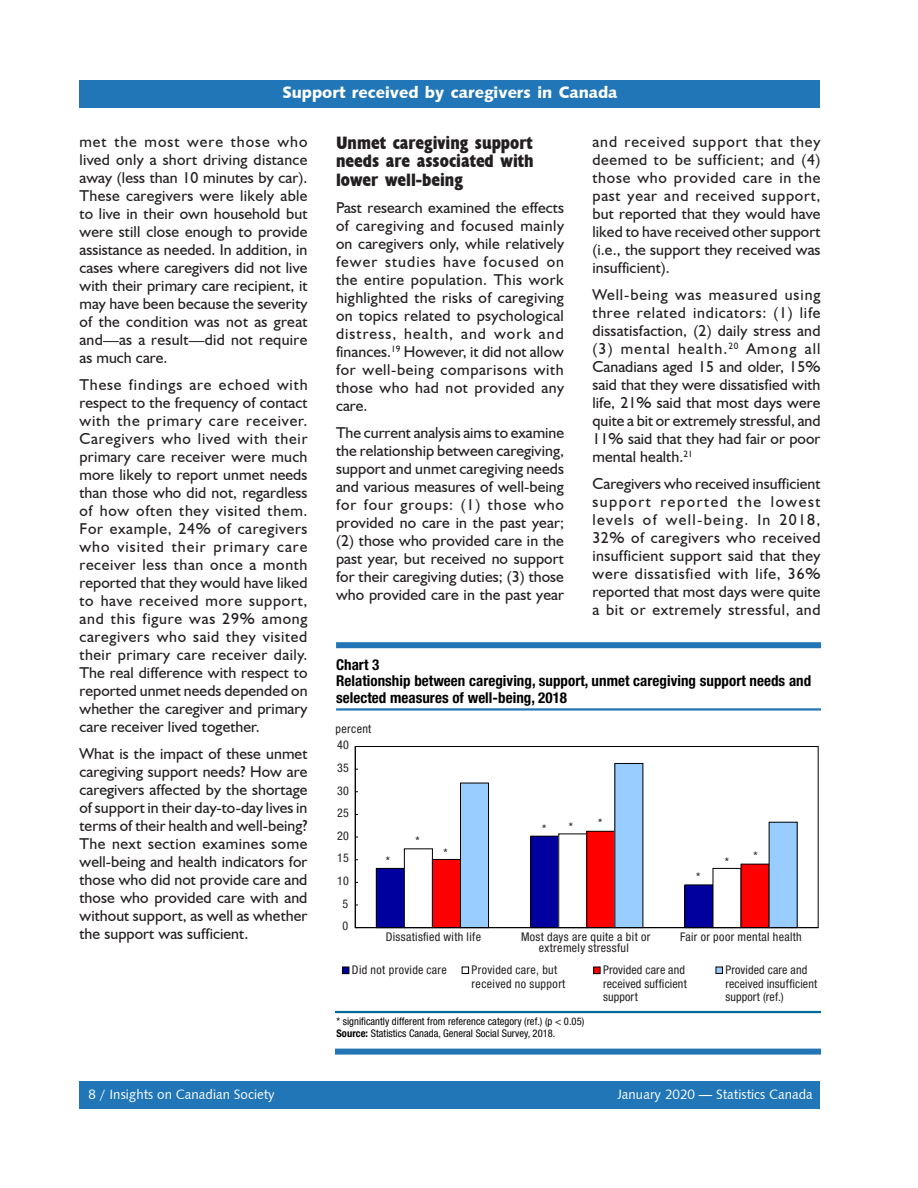
<style>
.page{position:relative;width:918px;height:1188px;background:#fff}
.page>*{position:absolute;margin:0;border:0;box-sizing:border-box;transform-origin:0 0}
.t1{font:700 condensed 18px/18.8px "Humanist 521 BT Xtra";color:#231f20;text-align:justify}
.t2{font:16.5px "Humanist 531 BT Black A";color:#fff}
.t3{font:15.75px/18px "Humanist 521 BT";letter-spacing:.005em;color:#231f20;text-align:justify}
.t4{font:700 condensed 15px/16.5px "Helvetica Neue LT Std";letter-spacing:.005em;color:#000}
.t5{font:13.5px "Humanist 531 BT Roman A";color:#fff}
.t6{font:condensed 12px/13.5px "Helvetica Neue LT Std";letter-spacing:.025em;color:#231f20}
.t7{font:condensed 10.5px/12px "Helvetica Neue LT Std";letter-spacing:.005em;color:#000}
.s1{font-weight:700}
</style>
<div class="page">
<div style="left:80px;top:80px;width:740px;height:28px;background:#2076b7"></div>
<div style="left:80px;top:1081px;width:740px;height:27px;background:#2076b7"></div>
<hr style="left:336px;top:1011px;width:484px;height:2px;background:#006b94">
<div style="left:336px;top:642px;width:484px;height:6px;background:#2475b5"></div>
<hr style="left:336px;top:708px;width:484px;height:3px;background:#2475b5">
<div style="left:336px;top:1049px;width:484px;height:6px;background:#2475b5"></div>
<div style="left:376px;top:868px;width:28px;height:60px;background:#00009e"></div>
<div style="left:376px;top:868px;width:29px;height:60px;border:1px solid #000"></div>
<div style="left:531px;top:836px;width:28px;height:92px;background:#00009e"></div>
<div style="left:530px;top:836px;width:29px;height:92px;border:1px solid #000"></div>
<div style="left:685px;top:885px;width:28px;height:43px;background:#00009e"></div>
<div style="left:685px;top:885px;width:28px;height:43px;border:1px solid #000"></div>
<div style="left:404px;top:848px;width:29px;height:80px;border:1px solid #000"></div>
<div style="left:432px;top:859px;width:28px;height:69px;background:#f00"></div>
<div style="left:432px;top:859px;width:29px;height:69px;border:1px solid #000"></div>
<div style="left:587px;top:831px;width:28px;height:97px;background:#f00"></div>
<div style="left:741px;top:864px;width:28px;height:64px;background:#f00"></div>
<div style="left:460px;top:783px;width:29px;height:145px;background:#9cf"></div>
<div style="left:460px;top:783px;width:29px;height:145px;border:1px solid #000"></div>
<div style="left:615px;top:763px;width:28px;height:165px;background:#9cf"></div>
<div style="left:769px;top:822px;width:28px;height:106px;background:#9cf"></div>
<hr style="left:355px;top:747px;width:1px;height:181px;background:#000">
<hr style="left:355px;top:927px;width:463px;height:1px;background:#000">
<div style="left:342px;top:967px;width:7px;height:7px;background:#00009e"></div>
<div style="left:342px;top:967px;width:7px;height:7px;border:1px solid #000"></div>
<div style="left:462px;top:967px;width:7px;height:7px;border:1px solid #000"></div>
<div style="left:594px;top:967px;width:6px;height:7px;background:#f00"></div>
<div style="left:593px;top:967px;width:8px;height:7px;border:1px solid #000"></div>
<div style="left:716px;top:967px;width:7px;height:7px;border:1px solid #000"></div>
<p class="t2" style="left:282px;top:82px;width:337px">Support received by caregivers in Canada</p>
<p class="t3" style="left:80px;top:132px;width:230px">met the most were those who lived only a short driving distance away (less than 10 minutes by car).<br>These caregivers were likely able to live in their own household but were still close enough to provide assistance as needed. In addition, in cases where caregivers did not live with their primary care recipient, it may have been because the severity of the condition was not as great and—as a result—did not require as much care.</p>
<p class="t3" style="left:80px;top:375px;width:230px">These findings are echoed with respect to the frequency of contact with the primary care receiver.<br>Caregivers who lived with their primary care receiver were much more likely to report unmet needs than those who did not, regardless of how often they visited them.<br>For example, 24% of caregivers who visited their primary care receiver less than once a month reported that they would have liked to have received more support, and this figure was 29% among caregivers who said they visited their primary care receiver daily.<br>The real difference with respect to reported unmet needs depended on whether the caregiver and primary care receiver lived together.</p>
<p class="t3" style="left:80px;top:744px;width:230px">What is the impact of these unmet caregiving support needs? How are caregivers affected by the shortage of support in their day‑to‑day lives in terms of their health and well‑being?<br>The next section examines some well‑being and health indicators for those who did not provide care and those who provided care with and without support, as well as whether the support was sufficient.</p>
<p class="t1" style="left:336px;top:133px;width:199px">Unmet caregiving support needs are associated with lower well‑being</p>
<p class="t3" style="left:336px;top:198px;width:230px">Past research examined the effects of caregiving and focused mainly on caregivers only, while relatively fewer studies have focused on the entire population. This work highlighted the risks of caregiving on topics related to psychological distress, health, and work and finances.<sup>19</sup> However, it did not allow for well‑being comparisons with those who had not provided any care.</p>
<p class="t3" style="left:336px;top:424px;width:230px">The current analysis aims to examine the relationship between caregiving, support and unmet caregiving needs and various measures of well‑being for four groups: (1) those who provided no care in the past year; (2) those who provided care in the past year, but received no support for their caregiving duties; (3) those who provided care in the past year</p>
<p class="t3" style="left:593px;top:132px;width:229px">and received support that they deemed to be sufficient; and (4) those who provided care in the past year and received support, but reported that they would have liked to have received other support (i.e., the support they received was insufficient).</p>
<p class="t3" style="left:593px;top:285px;width:230px">Well‑being was measured using three related indicators: (1) life dissatisfaction, (2) daily stress and (3) mental health.<sup>20</sup> Among all Canadians aged 15 and older, 15% said that they were dissatisfied with life, 21% said that most days were quite a bit or extremely stressful, and 11% said that they had fair or poor mental health.<sup>21</sup></p>
<p class="t3" style="left:592px;top:474px;width:230px">Caregivers who received insufficient support reported the lowest levels of well‑being. In 2018, 32% of caregivers who received insufficient support said that they were dissatisfied with life, 36% reported that most days were quite a bit or extremely stressful, and</p>
<p class="t4" style="left:336px;top:656px;width:477px">Chart 3<br>Relationship between caregiving, support, unmet caregiving support needs and selected measures of well-being, 2018</p>
<p class="t6" style="left:336px;top:722px;width:37px">percent</p>
<p class="t6" style="left:337px;top:738px;width:13px">40</p>
<p class="t6" style="left:337px;top:761px;width:13px">35</p>
<p class="t6" style="left:337px;top:783px;width:13px">30</p>
<p class="t6" style="left:337px;top:806px;width:13px">25</p>
<p class="t6" style="left:598px;top:816px;width:6px">*</p>
<p class="t6" style="left:542px;top:821px;width:32px">* *</p>
<p class="t6" style="left:337px;top:829px;width:13px">20</p>
<p class="t6" style="left:415px;top:834px;width:6px">*</p>
<p class="t6" style="left:444px;top:845px;width:6px">*</p>
<p class="t6" style="left:753px;top:849px;width:6px">*</p>
<p class="t6" style="left:337px;top:851px;width:13px">15</p>
<p class="t6" style="left:386px;top:854px;width:6px">*</p>
<p class="t6" style="left:725px;top:855px;width:6px">*</p>
<p class="t6" style="left:696px;top:870px;width:6px">*</p>
<p class="t6" style="left:337px;top:874px;width:13px">10</p>
<p class="t6" style="left:342px;top:897px;width:7px">5</p>
<p class="t6" style="left:342px;top:919px;width:7px">0</p>
<p class="t6" style="left:386px;top:930px;width:97px">Dissatisfied with life</p>
<p class="t6" style="left:521px;top:931px;width:131px;line-height:11.1px;text-align:center">Most days are quite a bit or extremely stressful</p>
<p class="t6" style="left:680px;top:930px;width:123px">Fair or poor mental health</p>
<p class="t6" style="left:352px;top:963px;width:96px">Did not provide care</p>
<p class="t6" style="left:472px;top:963px;width:95px">Provided care, but received no support</p>
<p class="t6" style="left:603px;top:963px;width:85px">Provided care and received sufficient support</p>
<p class="t6" style="left:725px;top:963px;width:93px">Provided care and received insufficient support (ref.)</p>
<p class="t7" style="left:337px;top:1015px;width:249px">* significantly different from reference category (ref.) (p &lt; 0.05)<br><span class="s1">Source:</span> Statistics Canada, General Social Survey, 2018.</p>
<p class="t5" style="left:89px;top:1086px;width:188px">8 / Insights on Canadian Society</p>
<p class="t5" style="left:617px;top:1086px;width:197px">January 2020 — Statistics Canada</p>
</div>
